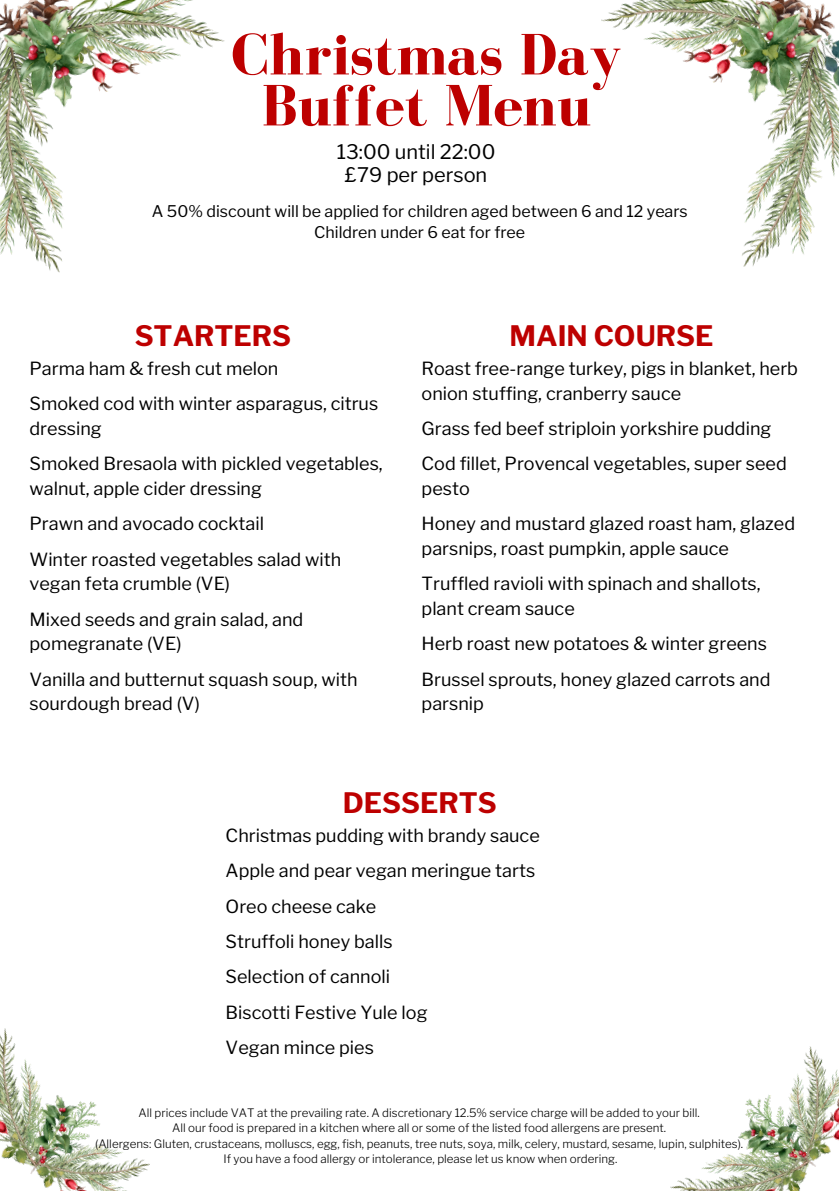
<style>
.page{position:relative;width:839px;height:1191px;background:#fff}
.page>*{position:absolute;margin:0;border:0;box-sizing:border-box;transform-origin:0 0}
.t1{font:700 60px/51px "Bodoni FLF";color:#bd0000;text-align:center}
.t2{font:700 28px "Libre Franklin";color:#bd0000}
.t3{font:20px "Libre Franklin";color:#000}
.t4{font:18px/24.6px "Libre Franklin";color:#000}
.t5{font:16px "Libre Franklin";color:#000}
.t6{font:300 11.6px "Libre Franklin";color:#000}
</style>
<div class="page">
<img style="left:0;top:0;width:225px;height:273px">
<img style="left:601px;top:0;width:237px;height:267px">
<img style="left:60px;top:1147px;width:90px;height:44px">
<img style="left:0;top:1028px;width:38px;height:131px">
<img style="left:12px;top:1085px;width:94px;height:105px">
<img style="left:792px;top:1046px;width:46px;height:94px">
<img style="left:670px;top:1156px;width:131px;height:35px">
<img style="left:727px;top:1088px;width:106px;height:96px">
<p class="t1" style="left:231px;top:29px;width:391px">Christmas Day<br>Buffet Menu</p>
<p class="t3" style="left:337px;top:140px;width:160px">13:00 until 22:00</p>
<p class="t3" style="left:345px;top:163px;width:144px">£79 per person</p>
<p class="t5" style="left:152px;top:202px;width:537px">A 50% discount will be applied for children aged between 6 and 12 years</p>
<p class="t5" style="left:314px;top:223px;width:212px">Children under 6 eat for free</p>
<p class="t2" style="left:135px;top:319px;width:158px">STARTERS</p>
<p class="t4" style="left:30px;top:356px;width:250px">Parma ham &amp; fresh cut melon</p>
<p class="t4" style="left:30px;top:392px;width:350px">Smoked cod with winter asparagus, citrus dressing</p>
<p class="t4" style="left:30px;top:452px;width:355px">Smoked Bresaola with pickled vegetables, walnut, apple cider dressing</p>
<p class="t4" style="left:30px;top:512px;width:236px">Prawn and avocado cocktail</p>
<p class="t4" style="left:30px;top:547px;width:313px">Winter roasted vegetables salad with vegan feta crumble (VE)</p>
<p class="t4" style="left:30px;top:607px;width:275px">Mixed seeds and grain salad, and pomegranate (VE)</p>
<p class="t4" style="left:30px;top:667px;width:329px">Vanilla and butternut squash soup, with sourdough bread (V)</p>
<p class="t2" style="left:509px;top:319px;width:205px">MAIN COURSE</p>
<p class="t4" style="left:421px;top:356px;width:378px">Roast free-range turkey, pigs in blanket, herb onion stuffing, cranberry sauce</p>
<p class="t4" style="left:421px;top:416px;width:351px">Grass fed beef striploin yorkshire pudding</p>
<p class="t4" style="left:421px;top:452px;width:367px">Cod fillet, Provencal vegetables, super seed pesto</p>
<p class="t4" style="left:421px;top:512px;width:375px">Honey and mustard glazed roast ham, glazed parsnips, roast pumpkin, apple sauce</p>
<p class="t4" style="left:421px;top:572px;width:340px">Truffled ravioli with spinach and shallots, plant cream sauce</p>
<p class="t4" style="left:421px;top:632px;width:347px">Herb roast new potatoes &amp; winter greens</p>
<p class="t4" style="left:421px;top:667px;width:350px">Brussel sprouts, honey glazed carrots and parsnip</p>
<p class="t2" style="left:343px;top:786px;width:155px">DESSERTS</p>
<p class="t4" style="left:226px;top:823px;width:316px">Christmas pudding with brandy sauce</p>
<p class="t4" style="left:226px;top:859px;width:311px">Apple and pear vegan meringue tarts</p>
<p class="t4" style="left:226px;top:894px;width:152px">Oreo cheese cake</p>
<p class="t4" style="left:226px;top:929px;width:168px">Struffoli honey balls</p>
<p class="t4" style="left:226px;top:965px;width:166px">Selection of cannoli</p>
<p class="t4" style="left:226px;top:1000px;width:203px">Biscotti Festive Yule log</p>
<p class="t4" style="left:226px;top:1035px;width:150px">Vegan mince pies</p>
<p class="t6" style="left:138px;top:1106px;width:563px">All prices include VAT at the prevailing rate. A discretionary 12.5% service charge will be added to your bill.</p>
<p class="t6" style="left:172px;top:1121px;width:495px">All our food is prepared in a kitchen where all or some of the listed food allergens are present.</p>
<p class="t6" style="left:95px;top:1136px;width:649px">(Allergens: Gluten, crustaceans, molluscs, egg, fish, peanuts, tree nuts, soya, milk, celery, mustard, sesame, lupin, sulphites).</p>
<p class="t6" style="left:223px;top:1152px;width:395px">If you have a food allergy or intolerance, please let us know when ordering.</p>
</div>
